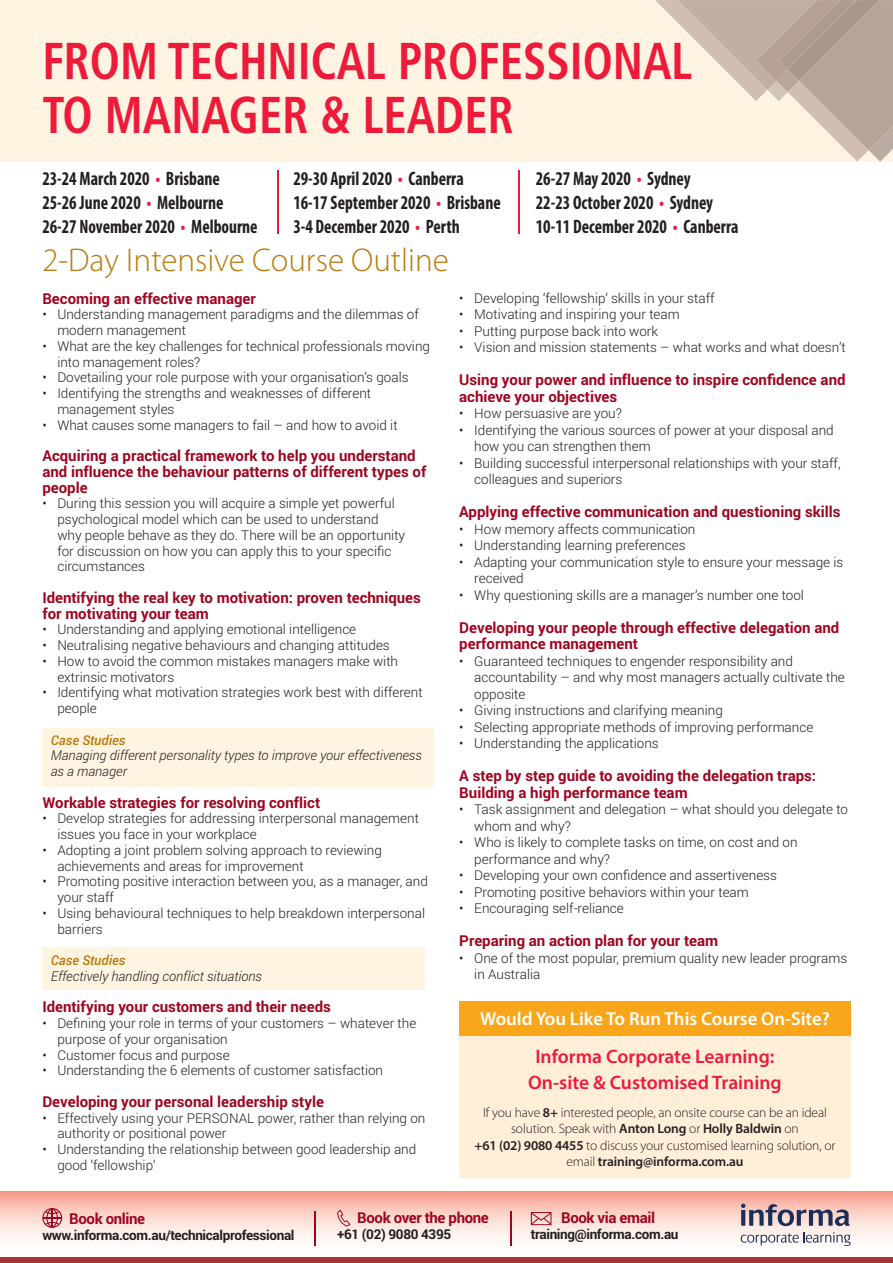
<style>
.page{position:relative;width:893px;height:1263px;background:#fff}
.page>*{position:absolute;margin:0;border:0;box-sizing:border-box;transform-origin:0 0}
.t1{font:700 condensed 51.75px/54px "Frutiger";color:#ed1a3a;scale:.9 1}
.t2{font:300 33px "Myriad Pro";color:#b97c0e}
.t3{font:700 condensed 19.5px/24px "Myriad Pro";color:#231f20;scale:.9 1}
.t4{font:600 19.5px/25.5px "Myriad Pro";color:#ed1a3a;text-align:center}
.t5{font:600 18.75px "Myriad Pro";color:#fff}
.t6{font:700 15px/15.8px "Roboto";color:#9e0520}
.t7{font:700 15px "Roboto";letter-spacing:-.025em;color:#9e0520}
.t8{font:300 13.5px/15.8px "Roboto";color:#231f20}
.t9{font:300 13.5px/16.5px "Myriad Pro";letter-spacing:-.01em;color:#231f20;text-align:center}
.t10{font:italic 300 13.5px/15.8px "Roboto";color:#231f20}
.t11{font:700 13.5px "Roboto";letter-spacing:-.025em;color:#231f20}
.t12{font:italic 500 13.5px "Roboto";color:#b97c0e}
.s1{color:#ed1a3a}
.s2{font-weight:600}
</style>
<div class="page">
<svg style="left:0;top:1192px;width:892px;height:54px"></svg>
<div style="left:0;top:1257px;width:892px;height:6px;background:#aa3435"></div>
<svg style="left:741px;top:1204px;width:108px;height:22px"></svg>
<svg style="left:740px;top:1232px;width:110px;height:14px"></svg>
<hr style="left:314px;top:1212px;width:2px;height:34px;background:#9e0520">
<hr style="left:510px;top:1212px;width:1px;height:34px;background:#9e0520">
<svg style="left:42px;top:1208px;width:20px;height:20px"></svg>
<svg style="left:531px;top:1212px;width:20px;height:13px"></svg>
<svg style="left:337px;top:1210px;width:13px;height:17px"></svg>
<div style="left:42px;top:728px;width:391px;height:58px;background:#fff3e2"></div>
<div style="left:42px;top:947px;width:383px;height:43px;background:#fff3e2"></div>
<div style="left:459px;top:1001px;width:391px;height:176px;background:#ffeed8"></div>
<div style="left:459px;top:1001px;width:391px;height:35px;background:#faa61a"></div>
<div style="left:0;top:0;width:892px;height:162px;background:#fff3e2"></div>
<svg style="left:655px;top:0;width:237px;height:162px"></svg>
<hr style="left:278px;top:170px;width:1px;height:64px;background:#ed1a3a">
<hr style="left:518px;top:170px;width:2px;height:64px;background:#ed1a3a">
<h1 class="t1" style="left:42px;top:38px;width:723px">FROM TECHNICAL PROFESSIONAL<br>TO MANAGER &amp; LEADER</h1>
<h3 class="t3" style="left:42px;top:168px;width:241px">23-24 March 2020 <span class="s1">•</span> Brisbane<br>25-26 June 2020 <span class="s1">•</span> Melbourne<br>26-27 November 2020 <span class="s1">•</span> Melbourne</h3>
<h3 class="t3" style="left:293px;top:168px;width:232px">29-30 April 2020 <span class="s1">•</span> Canberra<br>16-17 September 2020 <span class="s1">•</span> Brisbane<br>3-4 December 2020 <span class="s1">•</span> Perth</h3>
<h3 class="t3" style="left:536px;top:168px;width:227px">26-27 May 2020 <span class="s1">•</span> Sydney<br>22-23 October 2020 <span class="s1">•</span> Sydney<br>10-11 December 2020 <span class="s1">•</span> Canberra</h3>
<h2 class="t2" style="left:42px;top:248px;width:408px">2-Day Intensive Course Outline</h2>
<p class="t6" style="left:42px;top:291px;width:215px">Becoming an effective manager</p>
<p class="t8" style="left:57px;top:307px;width:363px;text-indent:-15px">• Understanding management paradigms and the dilemmas of modern management</p>
<p class="t8" style="left:57px;top:338px;width:374px;text-indent:-15px">• What are the key challenges for technical professionals moving into management roles?</p>
<p class="t8" style="left:42px;top:370px;width:368px">• Dovetailing your role purpose with your organisation’s goals</p>
<p class="t8" style="left:57px;top:386px;width:315px;text-indent:-15px">• Identifying the strengths and weaknesses of different management styles</p>
<p class="t8" style="left:42px;top:417px;width:357px">• What causes some managers to fail – and how to avoid it</p>
<p class="t6" style="left:42px;top:448px;width:385px">Acquiring a practical framework to help you understand and influence the behaviour patterns of different types of people</p>
<p class="t8" style="left:57px;top:496px;width:349px;text-indent:-15px">• During this session you will acquire a simple yet powerful psychological model which can be used to understand why people behave as they do. There will be an opportunity for discussion on how you can apply this to your specific circumstances</p>
<p class="t6" style="left:42px;top:590px;width:380px">Identifying the real key to motivation: proven techniques for motivating your team</p>
<p class="t8" style="left:42px;top:622px;width:315px">• Understanding and applying emotional intelligence</p>
<p class="t8" style="left:42px;top:638px;width:349px">• Neutralising negative behaviours and changing attitudes</p>
<p class="t8" style="left:57px;top:653px;width:342px;text-indent:-15px">• How to avoid the common mistakes managers make with extrinsic motivators</p>
<p class="t8" style="left:57px;top:685px;width:367px;text-indent:-15px">• Identifying what motivation strategies work best with different people</p>
<p class="t12" style="left:51px;top:732px;width:76px">Case Studies</p>
<p class="t10" style="left:51px;top:748px;width:372px">Managing different personality types to improve your effectiveness as a manager</p>
<p class="t6" style="left:42px;top:795px;width:279px">Workable strategies for resolving conflict</p>
<p class="t8" style="left:57px;top:811px;width:363px;text-indent:-15px">• Develop strategies for addressing interpersonal management issues you face in your workplace</p>
<p class="t8" style="left:57px;top:842px;width:326px;text-indent:-15px">• Adopting a joint problem solving approach to reviewing achievements and areas for improvement</p>
<p class="t8" style="left:57px;top:874px;width:372px;text-indent:-15px">• Promoting positive interaction between you, as a manager, and your staff</p>
<p class="t8" style="left:57px;top:905px;width:369px;text-indent:-15px">• Using behavioural techniques to help breakdown interpersonal barriers</p>
<p class="t12" style="left:51px;top:953px;width:76px">Case Studies</p>
<p class="t10" style="left:51px;top:968px;width:213px">Effectively handling conflict situations</p>
<p class="t6" style="left:42px;top:999px;width:290px">Identifying your customers and their needs</p>
<p class="t8" style="left:57px;top:1016px;width:360px;text-indent:-15px">• Defining your role in terms of your customers – whatever the purpose of your organisation</p>
<p class="t8" style="left:42px;top:1047px;width:189px">• Customer focus and purpose</p>
<p class="t8" style="left:42px;top:1063px;width:342px">• Understanding the 6 elements of customer satisfaction</p>
<p class="t6" style="left:42px;top:1094px;width:283px">Developing your personal leadership style</p>
<p class="t8" style="left:57px;top:1110px;width:369px;text-indent:-15px">• Effectively using your PERSONAL power, rather than relying on authority or positional power</p>
<p class="t8" style="left:57px;top:1142px;width:360px;text-indent:-15px">• Understanding the relationship between good leadership and good ‘fellowship’</p>
<p class="t8" style="left:459px;top:290px;width:257px">• Developing ‘fellowship’ skills in your staff</p>
<p class="t8" style="left:459px;top:307px;width:222px">• Motivating and inspiring your team</p>
<p class="t8" style="left:459px;top:323px;width:200px">• Putting purpose back into work</p>
<p class="t8" style="left:459px;top:340px;width:388px">• Vision and mission statements – what works and what doesn’t</p>
<p class="t6" style="left:459px;top:372px;width:388px;line-height:16.5px">Using your power and influence to inspire confidence and achieve your objectives</p>
<p class="t8" style="left:459px;top:406px;width:164px">• How persuasive are you?</p>
<p class="t8" style="left:474px;top:422px;width:361px;line-height:16.5px;text-indent:-15px">• Identifying the various sources of power at your disposal and how you can strengthen them</p>
<p class="t8" style="left:474px;top:455px;width:368px;line-height:16.5px;text-indent:-15px">• Building successful interpersonal relationships with your staff, colleagues and superiors</p>
<p class="t6" style="left:459px;top:504px;width:383px">Applying effective communication and questioning skills</p>
<p class="t8" style="left:459px;top:521px;width:238px">• How memory affects communication</p>
<p class="t8" style="left:459px;top:538px;width:228px">• Understanding learning preferences</p>
<p class="t8" style="left:474px;top:554px;width:370px;line-height:16.5px;text-indent:-15px">• Adapting your communication style to ensure your message is received</p>
<p class="t8" style="left:459px;top:587px;width:346px">• Why questioning skills are a manager’s number one tool</p>
<p class="t6" style="left:459px;top:619px;width:381px;line-height:16.5px">Developing your people through effective delegation and performance management</p>
<p class="t8" style="left:474px;top:653px;width:372px;line-height:16.5px;text-indent:-15px">• Guaranteed techniques to engender responsibility and accountability – and why most managers actually cultivate the opposite</p>
<p class="t8" style="left:459px;top:703px;width:265px">• Giving instructions and clarifying meaning</p>
<p class="t8" style="left:459px;top:719px;width:355px">• Selecting appropriate methods of improving performance</p>
<p class="t8" style="left:459px;top:736px;width:201px">• Understanding the applications</p>
<p class="t6" style="left:459px;top:768px;width:358px;line-height:16.5px">A step by step guide to avoiding the delegation traps:<br>Building a high performance team</p>
<p class="t8" style="left:474px;top:801px;width:375px;line-height:16.5px;text-indent:-15px">• Task assignment and delegation – what should you delegate to whom and why?</p>
<p class="t8" style="left:474px;top:834px;width:325px;line-height:16.5px;text-indent:-15px">• Who is likely to complete tasks on time, on cost and on performance and why?</p>
<p class="t8" style="left:459px;top:868px;width:319px">• Developing your own confidence and assertiveness</p>
<p class="t8" style="left:459px;top:884px;width:291px">• Promoting positive behaviors within your team</p>
<p class="t8" style="left:459px;top:901px;width:166px">• Encouraging self-reliance</p>
<p class="t6" style="left:459px;top:933px;width:260px">Preparing an action plan for your team</p>
<p class="t8" style="left:474px;top:950px;width:374px;line-height:16.5px;text-indent:-15px">• One of the most popular, premium quality new leader programs in Australia</p>
<h3 class="t5" style="left:480px;top:1011px;width:351px">Would You Like To Run This Course On-Site?</h3>
<h3 class="t4" style="left:528px;top:1046px;width:255px">Informa Corporate Learning:<br>On-site &amp; Customised Training</h3>
<p class="t9" style="left:474px;top:1105px;width:362px">If you have <span class="s2">8+</span> interested people, an onsite course can be an ideal solution. Speak with <span class="s2">Anton Long</span> or <span class="s2">Holly Baldwin</span> on<br><span class="s2">+61 (02) 9080 4455</span> to discuss your customised learning solution, or email <span class="s2">training@informa.com.au</span></p>
<p class="t7" style="left:69px;top:1210px;width:77px">Book online</p>
<p class="t11" style="left:42px;top:1228px;width:254px">www.informa.com.au/technicalprofessional</p>
<p class="t7" style="left:357px;top:1209px;width:133px">Book over the phone</p>
<p class="t11" style="left:337px;top:1226px;width:116px">+61 (02) 9080 4395</p>
<p class="t7" style="left:561px;top:1209px;width:95px">Book via email</p>
<p class="t11" style="left:531px;top:1226px;width:149px">training@informa.com.au</p>
</div>
